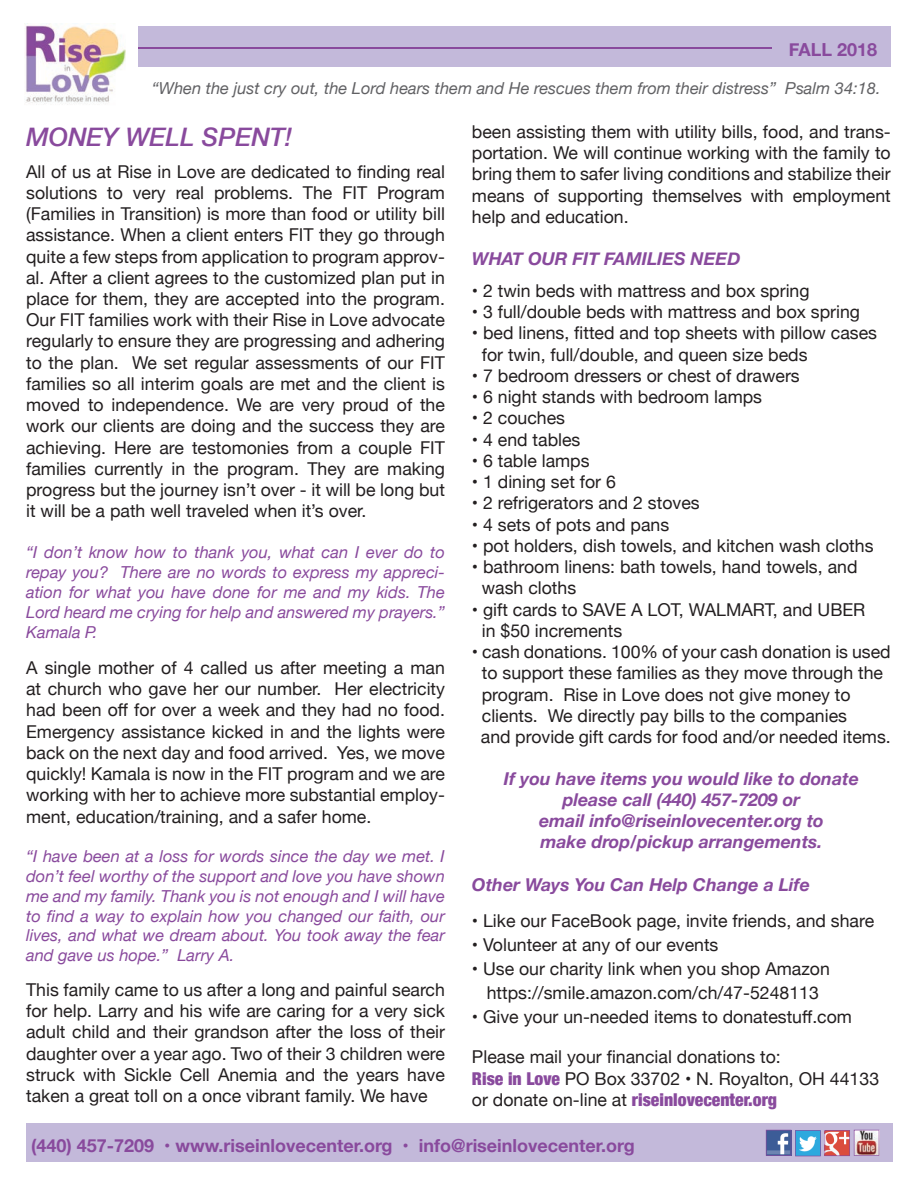
<style>
.page{position:relative;width:918px;height:1188px;background:#fff}
.page>*{position:absolute;margin:0;border:0;box-sizing:border-box;transform-origin:0 0}
.t1{font:italic 500 25.5px "Helvetica Neue";color:#894a9d}
.t2{font:700 18px "Helvetica Neue";color:#894a9d}
.t3{font:17.7px/21.3px "Helvetica Neue";color:#231f20}
.t4{font:italic 700 17.7px/21.3px "Helvetica Neue";color:#894a9d;text-align:center}
.t5{font:italic 16.5px/19.8px "Helvetica Neue";color:#894a9d;text-align:justify}
.t6{font:italic 16.5px "Helvetica Neue";color:#616164}
.s1{font-weight:900;font-stretch:condensed;color:#894a9d}
</style>
<div class="page">
<div style="left:139px;top:27px;width:752px;height:40px;background:#c3b9da"></div>
<img style="left:25px;top:24px;width:101px;height:81px">
<div style="left:26px;top:1123px;width:866px;height:39px;background:#c3b9da"></div>
<svg style="left:766px;top:1130px;width:113px;height:26px;background:#9d94ad"></svg>
<hr style="left:139px;top:47px;width:633px;height:1px;background:#894a9d">
<p class="t2" style="left:789px;top:35px;width:90px">FALL 2018</p>
<p class="t6" style="left:152px;top:76px;width:730px">“When the just cry out, the Lord hears them and He rescues them from their distress” Psalm 34:18.</p>
<h1 class="t1" style="left:26px;top:115px;width:268px">MONEY WELL SPENT!</h1>
<p class="t3" style="left:26px;top:162px;width:420px;text-align:justify">All of us at Rise in Love are dedicated to finding real solutions to very real problems. The FIT Program (Families in Transition) is more than food or utility bill assistance. When a client enters FIT they go through quite a few steps from application to program approv&shy;al. After a client agrees to the customized plan put in place for them, they are accepted into the program.<br>Our FIT families work with their Rise in Love advocate regularly to ensure they are progressing and adhering to the plan. We set regular assessments of our FIT families so all interim goals are met and the client is moved to independence. We are very proud of the work our clients are doing and the success they are achieving. Here are testomonies from a couple FIT families currently in the program. They are making progress but the journey isn’t over - it will be long but it will be a path well traveled when it’s over.</p>
<p class="t5" style="left:26px;top:544px;width:420px">“I don’t know how to thank you, what can I ever do to repay you? There are no words to express my appreci&shy;ation for what you have done for me and my kids. The Lord heard me crying for help and answered my prayers.” Kamala P.</p>
<p class="t3" style="left:26px;top:658px;width:420px;text-align:justify">A single mother of 4 called us after meeting a man at church who gave her our number. Her electricity had been off for over a week and they had no food.<br>Emergency assistance kicked in and the lights were back on the next day and food arrived. Yes, we move quickly! Kamala is now in the FIT program and we are working with her to achieve more substantial employ&shy;ment, education/training, and a safer home.</p>
<p class="t5" style="left:26px;top:847px;width:420px">“I have been at a loss for words since the day we met. I don’t feel worthy of the support and love you have shown me and my family. Thank you is not enough and I will have to find a way to explain how you changed our faith, our lives, and what we dream about. You took away the fear and gave us hope.” Larry A.</p>
<p class="t3" style="left:26px;top:980px;width:420px;text-align:justify">This family came to us after a long and painful search for help. Larry and his wife are caring for a very sick adult child and their grandson after the loss of their daughter over a year ago. Two of their 3 children were struck with Sickle Cell Anemia and the years have taken a great toll on a once vibrant family. We have</p>
<p class="t3" style="left:472px;top:122px;width:420px;text-align:justify">been assisting them with utility bills, food, and trans&shy;portation. We will continue working with the family to bring them to safer living conditions and stabilize their means of supporting themselves with employment help and education.</p>
<p class="t4" style="left:472px;top:249px;width:270px">WHAT OUR FIT FAMILIES NEED</p>
<p class="t3" style="left:472px;top:281px;width:339px">• 2 twin beds with mattress and box spring</p>
<p class="t3" style="left:472px;top:302px;width:390px">• 3 full/double beds with mattress and box spring</p>
<p class="t3" style="left:482px;top:324px;width:397px;text-indent:-10px">• bed linens, fitted and top sheets with pillow cases for twin, full/double, and queen size beds</p>
<p class="t3" style="left:472px;top:366px;width:329px">• 7 bedroom dressers or chest of drawers</p>
<p class="t3" style="left:472px;top:387px;width:292px">• 6 night stands with bedroom lamps</p>
<p class="t3" style="left:472px;top:408px;width:95px">• 2 couches</p>
<p class="t3" style="left:472px;top:430px;width:110px">• 4 end tables</p>
<p class="t3" style="left:472px;top:451px;width:119px">• 6 table lamps</p>
<p class="t3" style="left:472px;top:472px;width:145px">• 1 dining set for 6</p>
<p class="t3" style="left:472px;top:493px;width:229px">• 2 refrigerators and 2 stoves</p>
<p class="t3" style="left:472px;top:515px;width:199px">• 4 sets of pots and pans</p>
<p class="t3" style="left:472px;top:536px;width:403px">• pot holders, dish towels, and kitchen wash cloths</p>
<p class="t3" style="left:482px;top:557px;width:377px;text-indent:-10px">• bathroom linens: bath towels, hand towels, and wash cloths</p>
<p class="t3" style="left:482px;top:600px;width:385px;text-indent:-10px">• gift cards to SAVE A LOT, WALMART, and UBER in $50 increments</p>
<p class="t3" style="left:481px;top:642px;width:411px;text-indent:-9px">• cash donations. 100% of your cash donation is used to support these families as they move through the program. Rise in Love does not give money to clients. We directly pay bills to the companies<br>and provide gift cards for food and/or needed items.</p>
<p class="t4" style="left:504px;top:768px;width:357px">If you have items you would like to donate please call (440) 457-7209 or<br>email info@riseinlovecenter.org to<br>make drop/pickup arrangements.</p>
<p class="t4" style="left:472px;top:874px;width:339px">Other Ways You Can Help Change a Life</p>
<p class="t3" style="left:472px;top:911px;width:404px">• Like our FaceBook page, invite friends, and share</p>
<p class="t3" style="left:472px;top:935px;width:248px">• Volunteer at any of our events</p>
<p class="t3" style="left:472px;top:957px;width:359px;line-height:24px;text-align:center">• Use our charity link when you shop Amazon https://smile.amazon.com/ch/47-5248113</p>
<p class="t3" style="left:472px;top:1007px;width:382px">• Give your un-needed items to donatestuff.com</p>
<p class="t3" style="left:472px;top:1048px;width:409px">Please mail your financial donations to:<br><span class="s1">Rise in Love</span> PO Box 33702 • N. Royalton, OH 44133 or donate on-line at <span class="s1">riseinlovecenter.org</span></p>
<p class="t2" style="left:31px;top:1131px;width:605px">(440) 457-7209 • www.riseinlovecenter.org • info@riseinlovecenter.org</p>
</div>
